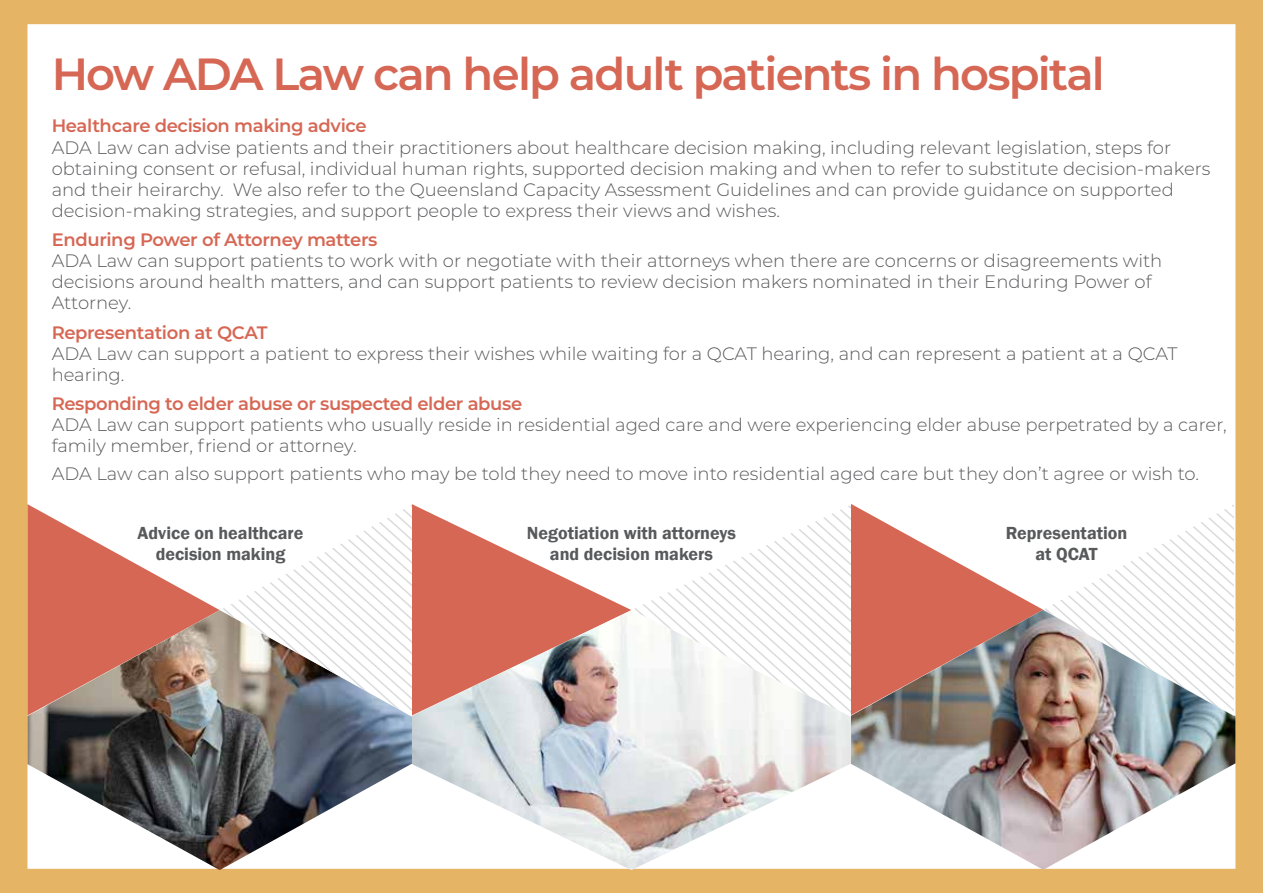
<style>
.page{position:relative;width:1263px;height:893px;background:#e5b465}
.page>*{position:absolute;margin:0;border:0;box-sizing:border-box;transform-origin:0 0}
.t1{font:600 45px "Montserrat";letter-spacing:-.04em;color:#d66754}
.t2{font:300 18px/21px "Montserrat";color:#58595b}
.t3{font:600 18px "Montserrat";letter-spacing:-.02em;color:#d66754}
.t4{font:600 18px/21px "Franklin Gothic";color:#58595b;text-align:center}
</style>
<div class="page">
<div style="left:28px;top:24px;width:1207px;height:845px;background:#fff;border:2px solid #fff"></div>
<img style="left:28px;top:610px;width:1207px;height:260px">
<img style="left:851px;top:504px;width:383px;height:212px">
<svg style="left:412px;top:504px;width:219px;height:211px;fill:#d66754"></svg>
<svg style="left:631px;top:505px;width:220px;height:211px"></svg>
<svg style="left:28px;top:504px;width:384px;height:212px"></svg>
<h1 class="t1" style="left:52px;top:42px;width:1055px">How ADA Law can help adult patients in hospital</h1>
<p class="t3" style="left:52px;top:113px;width:316px">Healthcare decision making advice</p>
<p class="t2" style="left:52px;top:136px;width:1160px">ADA Law can advise patients and their practitioners about healthcare decision making, including relevant legislation, steps for obtaining consent or refusal, individual human rights, supported decision making and when to refer to substitute decision-makers and their heirarchy. We also refer to the Queensland Capacity Assessment Guidelines and can provide guidance on supported decision-making strategies, and support people to express their views and wishes.</p>
<p class="t3" style="left:52px;top:227px;width:327px">Enduring Power of Attorney matters</p>
<p class="t2" style="left:52px;top:250px;width:1112px">ADA Law can support patients to work with or negotiate with their attorneys when there are concerns or disagreements with decisions around health matters, and can support patients to review decision makers nominated in their Enduring Power of<br>Attorney.</p>
<p class="t3" style="left:52px;top:319px;width:217px">Representation at QCAT</p>
<p class="t2" style="left:52px;top:342px;width:1127px">ADA Law can support a patient to express their wishes while waiting for a QCAT hearing, and can represent a patient at a QCAT hearing.</p>
<p class="t3" style="left:52px;top:391px;width:472px">Responding to elder abuse or suspected elder abuse</p>
<p class="t2" style="left:52px;top:414px;width:1177px">ADA Law can support patients who usually reside in residential aged care and were experiencing elder abuse perpetrated by a carer, family member, friend or attorney.</p>
<p class="t2" style="left:52px;top:462px;width:1149px">ADA Law can also support patients who may be told they need to move into residential aged care but they don’t agree or wish to.</p>
<p class="t4" style="left:138px;top:522px;width:167px">Advice on healthcare decision making</p>
<p class="t4" style="left:527px;top:522px;width:211px">Negotiation with attorneys and decision makers</p>
<p class="t4" style="left:1006px;top:522px;width:123px">Representation at QCAT</p>
</div>
